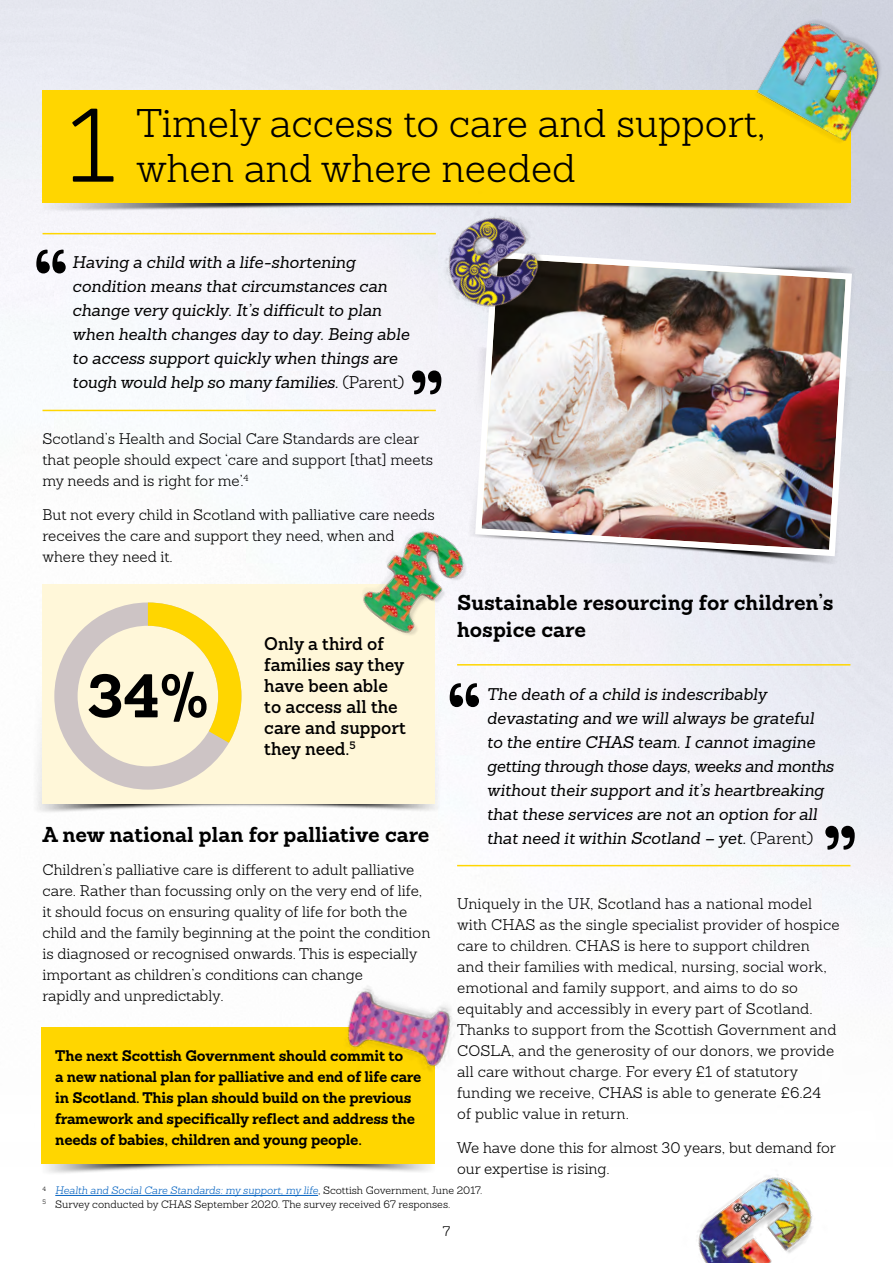
<style>
.page{position:relative;width:893px;height:1263px;background:#fff}
.page>*{position:absolute;margin:0;border:0;box-sizing:border-box;transform-origin:0 0}
.t1{font:300 101.7px "Sanchez";color:#000}
.t2{font:700 60px "Sanchez";color:#000}
.t3{font:300 39px/45px "Sanchez";color:#000}
.t4{font:700 21px/27px "Sanchez";color:#000}
.t5{font:600 18px/21px "Sanchez";color:#000}
.t6{font:italic 16.5px/24px "Sanchez";color:#000}
.t7{font:300 15px/21px "Sanchez";color:#000}
.t8{font:700 15px/21px "Sanchez";letter-spacing:-.015em;color:#000}
.t9{font:300 13.5px "Sanchez";color:#000}
.t10{font:300 10.5px/13.5px "Sanchez";color:#000}
.s1{font-weight:300;font-style:normal}
.s2{font-style:italic;color:#0563c1}
</style>
<div class="page">
<img style="left:0;top:0;width:893px;height:1196px">
<img style="left:429px;top:231px;width:454px;height:205px">
<img style="left:449px;top:440px;width:406px;height:136px">
<img style="left:452px;top:337px;width:411px;height:137px">
<img style="left:472px;top:248px;width:383px;height:311px">
<img style="left:14px;top:648px;width:436px;height:179px">
<div style="left:43px;top:584px;width:392px;height:220px;background:#fff7d9"></div>
<svg style="left:54px;top:602px;width:187px;height:188px"></svg>
<img style="left:0;top:99px;width:893px;height:132px">
<div style="left:42px;top:91px;width:809px;height:112px;background:#ffd600"></div>
<hr style="left:55px;top:1195px;width:263px;height:1px;background:#0563c1">
<hr style="left:43px;top:233px;width:393px;height:1px;background:#ffd600">
<hr style="left:43px;top:410px;width:393px;height:1px;background:#ffd600">
<svg style="left:36px;top:250px;width:30px;height:23px"></svg>
<svg style="left:412px;top:370px;width:29px;height:24px"></svg>
<hr style="left:457px;top:664px;width:393px;height:1px;background:#ffd600">
<hr style="left:457px;top:865px;width:393px;height:1px;background:#ffd600">
<svg style="left:450px;top:700px;width:29px;height:7px"></svg>
<svg style="left:825px;top:826px;width:30px;height:24px"></svg>
<img style="left:27px;top:1011px;width:435px;height:184px">
<div style="left:41px;top:1027px;width:394px;height:136px;background:#ffd600"></div>
<img style="left:705px;top:0;width:188px;height:190px">
<img style="left:645px;top:1110px;width:229px;height:153px">
<img style="left:374px;top:203px;width:229px;height:164px">
<img style="left:295px;top:460px;width:239px;height:240px">
<img style="left:0;top:1017px;width:26px;height:81px">
<img style="left:298px;top:923px;width:194px;height:204px">
<h1 class="t1" style="left:68px;top:82px;width:48px">1</h1>
<h3 class="t3" style="left:136px;top:100px;width:631px">Timely access to care and support, when and where needed</h3>
<p class="t6" style="left:72px;top:250px;width:339px">Having a child with a life-shortening condition means that circumstances can change very quickly. It’s difficult to plan when health changes day to day. Being able to access support quickly when things are tough would help so many families. <span class="s1">(Parent)</span></p>
<p class="t7" style="left:43px;top:429px;width:392px">Scotland’s Health and Social Care Standards are clear that people should expect ‘care and support [that] meets my needs and is right for me’.<sup>4</sup></p>
<p class="t7" style="left:43px;top:504px;width:394px">But not every child in Scotland with palliative care needs receives the care and support they need, when and where they need it.</p>
<h2 class="t2" style="left:87px;top:656px;width:123px">34%</h2>
<p class="t5" style="left:264px;top:633px;width:143px">Only a third of families say they have been able to access all the care and support they need.<sup>5</sup></p>
<h3 class="t4" style="left:43px;top:821px;width:389px">A new national plan for palliative care</h3>
<p class="t7" style="left:43px;top:859px;width:389px">Children’s palliative care is different to adult palliative care. Rather than focussing only on the very end of life, it should focus on ensuring quality of life for both the child and the family beginning at the point the condition is diagnosed or recognised onwards. This is especially important as children’s conditions can change<br>rapidly and unpredictably.</p>
<p class="t8" style="left:55px;top:1045px;width:368px">The next Scottish Government should commit to<br>a new national plan for palliative and end of life care in Scotland. This plan should build on the previous framework and specifically reflect and address the needs of babies, children and young people.</p>
<h3 class="t4" style="left:457px;top:589px;width:378px">Sustainable resourcing for children’s hospice care</h3>
<p class="t6" style="left:487px;top:681px;width:348px">The death of a child is indescribably devastating and we will always be grateful<br>to the entire CHAS team. I cannot imagine getting through those days, weeks and months without their support and it’s heartbreaking that these services are not an option for all that need it within Scotland – yet. <span class="s1">(Parent)</span></p>
<p class="t7" style="left:457px;top:893px;width:384px">Uniquely in the UK, Scotland has a national model with CHAS as the single specialist provider of hospice care to children. CHAS is here to support children and their families with medical, nursing, social work, emotional and family support, and aims to do so equitably and accessibly in every part of Scotland.<br>Thanks to support from the Scottish Government and COSLA, and the generosity of our donors, we provide all care without charge. For every £1 of statutory funding we receive, CHAS is able to generate £6.24<br>of public value in return.</p>
<p class="t7" style="left:457px;top:1137px;width:380px">We have done this for almost 30 years, but demand for our expertise is rising.</p>
<p class="t10" style="left:43px;top:1184px;width:441px"><sup>4</sup> <span class="s2">Health and Social Care Standards: my support, my life</span>, Scottish Government, June 2017.<br><sup>5</sup> Survey conducted by CHAS September 2020. The survey received 67 responses.</p>
<p class="t9" style="left:443px;top:1223px;width:9px">7</p>
</div>
